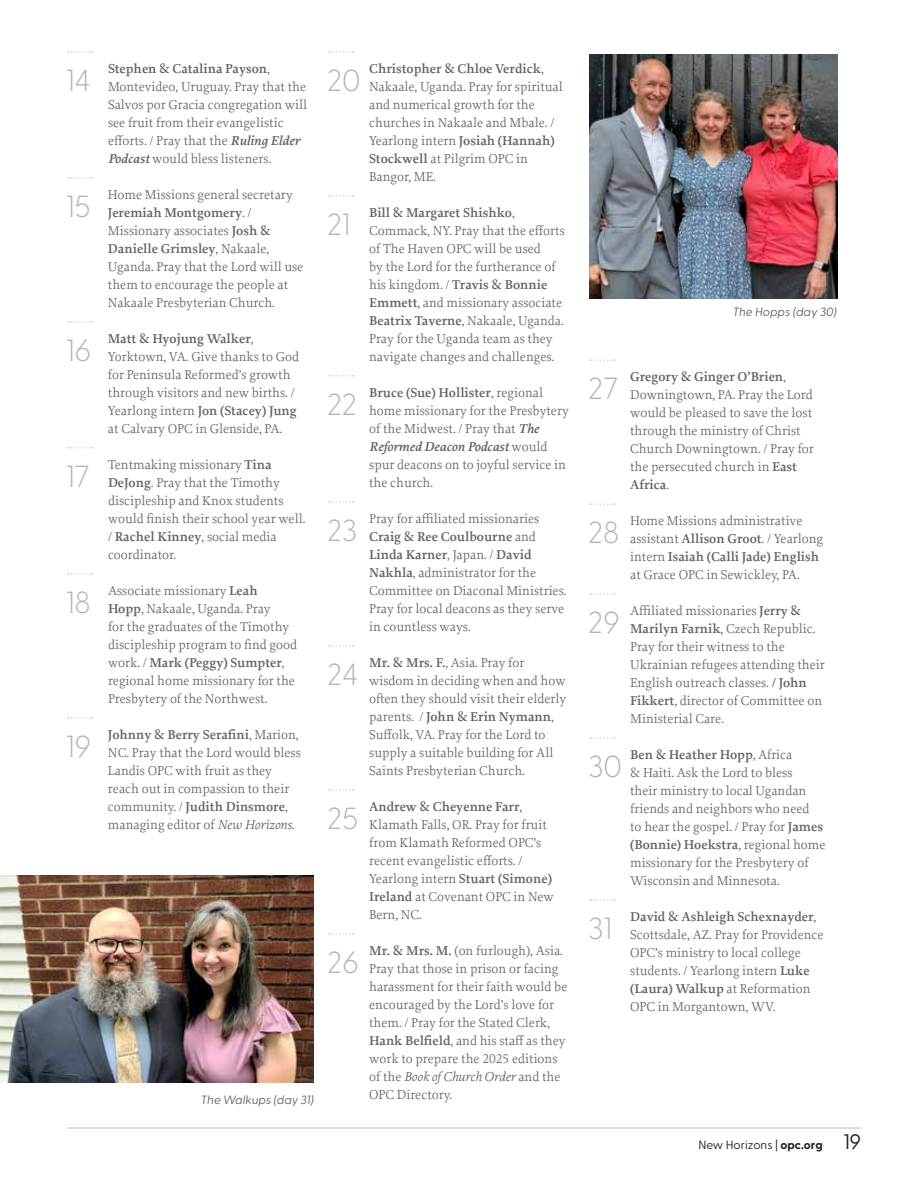
<style>
.page{position:relative;width:918px;height:1188px;background:#fff}
.page>*{position:absolute;margin:0;border:0;box-sizing:border-box;transform-origin:0 0}
.t1{font:200 30.45px "Greycliff CF";color:#b2b4b6}
.t2{font:13.5px/18px "Proforma";color:#636466}
.t3{font:italic 12px "Greycliff CF";color:#636466}
.t4{font:12px "Greycliff CF";color:#231f20}
.s1{font-weight:600}
.s2{font-weight:600;font-style:italic}
.s3{font-style:italic}
.s4{font-weight:700}
.s5{font-size:21px}
</style>
<div class="page">
<hr style="left:68px;top:1128px;width:793px;height:1px;background:#bcbec0">
<img style="left:590px;top:55px;width:247px;height:243px">
<svg style="left:68px;top:51px;width:25px;height:1px"></svg>
<svg style="left:68px;top:177px;width:25px;height:1px"></svg>
<svg style="left:68px;top:321px;width:25px;height:1px"></svg>
<svg style="left:68px;top:447px;width:25px;height:1px"></svg>
<svg style="left:68px;top:573px;width:25px;height:1px"></svg>
<svg style="left:68px;top:717px;width:25px;height:1px"></svg>
<svg style="left:329px;top:51px;width:25px;height:1px"></svg>
<svg style="left:329px;top:195px;width:25px;height:1px"></svg>
<svg style="left:329px;top:375px;width:25px;height:1px"></svg>
<svg style="left:329px;top:501px;width:25px;height:1px"></svg>
<svg style="left:329px;top:645px;width:25px;height:1px"></svg>
<svg style="left:329px;top:789px;width:25px;height:1px"></svg>
<svg style="left:329px;top:933px;width:25px;height:1px"></svg>
<img style="left:0;top:876px;width:314px;height:207px">
<svg style="left:590px;top:360px;width:25px;height:1px"></svg>
<svg style="left:590px;top:504px;width:25px;height:1px"></svg>
<svg style="left:590px;top:594px;width:25px;height:1px"></svg>
<svg style="left:590px;top:738px;width:25px;height:1px"></svg>
<svg style="left:590px;top:900px;width:25px;height:1px"></svg>
<h1 class="t1" style="left:66px;top:57px;width:26px">14</h1>
<p class="t2" style="left:108px;top:59px;width:201px"><span class="s1">Stephen &amp; Catalina Payson</span>, Montevideo, Uruguay. Pray that the Salvos por Gracia congregation will see fruit from their evangelistic efforts. / Pray that the <span class="s2">Ruling Elder Podcast</span> would bless listeners.</p>
<h1 class="t1" style="left:66px;top:183px;width:26px">15</h1>
<p class="t2" style="left:108px;top:185px;width:197px">Home Missions general secretary<br><span class="s1">Jeremiah Montgomery</span>. /<br>Missionary associates <span class="s1">Josh &amp;<br>Danielle Grimsley</span>, Nakaale,<br>Uganda. Pray that the Lord will use them to encourage the people at<br>Nakaale Presbyterian Church.</p>
<h1 class="t1" style="left:66px;top:327px;width:27px">16</h1>
<p class="t2" style="left:108px;top:329px;width:193px"><span class="s1">Matt &amp; Hyojung Walker</span>,<br>Yorktown, VA. Give thanks to God for Peninsula Reformed’s growth through visitors and new births. /<br>Yearlong intern <span class="s1">Jon (Stacey) Jung </span>at Calvary OPC in Glenside, PA.</p>
<h1 class="t1" style="left:66px;top:453px;width:25px">17</h1>
<p class="t2" style="left:108px;top:455px;width:199px">Tentmaking missionary <span class="s1">Tina<br>DeJong</span>. Pray that the Timothy discipleship and Knox students would finish their school year well. / <span class="s1">Rachel Kinney</span>, social media coordinator.</p>
<h1 class="t1" style="left:66px;top:579px;width:26px">18</h1>
<p class="t2" style="left:108px;top:581px;width:191px">Associate missionary <span class="s1">Leah<br>Hopp</span>, Nakaale, Uganda. Pray<br>for the graduates of the Timothy discipleship program to find good work. / <span class="s1">Mark (Peggy) Sumpter</span>, regional home missionary for the<br>Presbytery of the Northwest.</p>
<h1 class="t1" style="left:66px;top:723px;width:27px">19</h1>
<p class="t2" style="left:108px;top:725px;width:194px"><span class="s1">Johnny &amp; Berry Serafini</span>, Marion,<br>NC. Pray that the Lord would bless<br>Landis OPC with fruit as they reach out in compassion to their community. / <span class="s1">Judith Dinsmore</span>, managing editor of <span class="s3">New Horizons</span>.</p>
<p class="t3" style="left:201px;top:1091px;width:114px">The Walkups (day 31)</p>
<h1 class="t1" style="left:327px;top:57px;width:35px">20</h1>
<p class="t2" style="left:369px;top:59px;width:195px"><span class="s1">Christopher &amp; Chloe Verdick</span>,<br>Nakaale, Uganda. Pray for spiritual and numerical growth for the churches in Nakaale and Mbale. /<br>Yearlong intern <span class="s1">Josiah (Hannah)<br>Stockwell</span> at Pilgrim OPC in<br>Bangor, ME.</p>
<h1 class="t1" style="left:327px;top:201px;width:24px">21</h1>
<p class="t2" style="left:369px;top:203px;width:197px"><span class="s1">Bill &amp; Margaret Shishko</span>,<br>Commack, NY. Pray that the efforts of The Haven OPC will be used<br>by the Lord for the furtherance of his kingdom. / <span class="s1">Travis &amp; Bonnie<br>Emmett</span>, and missionary associate<br><span class="s1">Beatrix Taverne</span>, Nakaale, Uganda.<br>Pray for the Uganda team as they navigate changes and challenges.</p>
<h1 class="t1" style="left:327px;top:381px;width:31px">22</h1>
<p class="t2" style="left:369px;top:383px;width:201px"><span class="s1">Bruce (Sue) Hollister</span>, regional home missionary for the Presbytery of the Midwest. / Pray that <span class="s2">The<br>Reformed Deacon Podcast</span> would spur deacons on to joyful service in the church.</p>
<h1 class="t1" style="left:327px;top:507px;width:32px">23</h1>
<p class="t2" style="left:369px;top:509px;width:199px">Pray for affiliated missionaries<br><span class="s1">Craig &amp; Ree Coulbourne</span> and<br><span class="s1">Linda Karner</span>, Japan. / <span class="s1">David<br>Nakhla</span>, administrator for the<br>Committee on Diaconal Ministries.<br>Pray for local deacons as they serve in countless ways.</p>
<h1 class="t1" style="left:327px;top:651px;width:33px">24</h1>
<p class="t2" style="left:369px;top:653px;width:199px"><span class="s1">Mr. &amp; Mrs. F.</span>, Asia. Pray for wisdom in deciding when and how often they should visit their elderly parents. / <span class="s1">John &amp; Erin Nymann</span>,<br>Suffolk, VA. Pray for the Lord to supply a suitable building for All<br>Saints Presbyterian Church.</p>
<h1 class="t1" style="left:327px;top:795px;width:33px">25</h1>
<p class="t2" style="left:369px;top:797px;width:186px"><span class="s1">Andrew &amp; Cheyenne Farr</span>,<br>Klamath Falls, OR. Pray for fruit from Klamath Reformed OPC’s recent evangelistic efforts. /<br>Yearlong intern <span class="s1">Stuart (Simone)<br>Ireland</span> at Covenant OPC in New<br>Bern, NC.</p>
<h1 class="t1" style="left:327px;top:939px;width:33px">26</h1>
<p class="t2" style="left:369px;top:941px;width:200px"><span class="s1">Mr. &amp; Mrs. M.</span> (on furlough), Asia.<br>Pray that those in prison or facing harassment for their faith would be encouraged by the Lord’s love for them. / Pray for the Stated Clerk,<br><span class="s1">Hank Belfield</span>, and his staff as they work to prepare the 2025 editions of the <span class="s3">Book of Church Order</span> and the<br>OPC Directory.</p>
<p class="t3" style="left:733px;top:303px;width:106px">The Hopps (day 30)</p>
<h1 class="t1" style="left:588px;top:366px;width:31px">27</h1>
<p class="t2" style="left:630px;top:367px;width:185px"><span class="s1">Gregory &amp; Ginger O’Brien</span>,<br>Downingtown, PA. Pray the Lord would be pleased to save the lost through the ministry of Christ<br>Church Downingtown. / Pray for the persecuted church in <span class="s1">East<br>Africa</span>.</p>
<h1 class="t1" style="left:588px;top:510px;width:33px">28</h1>
<p class="t2" style="left:630px;top:511px;width:195px">Home Missions administrative assistant <span class="s1">Allison Groot</span>. / Yearlong intern <span class="s1">Isaiah (Calli Jade) English </span>at Grace OPC in Sewickley, PA.</p>
<h1 class="t1" style="left:588px;top:600px;width:33px">29</h1>
<p class="t2" style="left:630px;top:601px;width:196px">Affiliated missionaries <span class="s1">Jerry &amp;<br>Marilyn Farnik</span>, Czech Republic.<br>Pray for their witness to the<br>Ukrainian refugees attending their<br>English outreach classes. <span class="s4">/</span> <span class="s1">John<br>Fikkert</span>, director of Committee on<br>Ministerial Care.</p>
<h1 class="t1" style="left:588px;top:744px;width:35px">30</h1>
<p class="t2" style="left:630px;top:745px;width:197px"><span class="s1">Ben &amp; Heather Hopp</span>, Africa<br>&amp; Haiti. Ask the Lord to bless<br>their ministry to local Ugandan friends and neighbors who need<br>to hear the gospel. / Pray for <span class="s1">James (Bonnie) Hoekstra</span>, regional home missionary for the Presbytery of<br>Wisconsin and Minnesota.</p>
<h1 class="t1" style="left:588px;top:906px;width:25px">31</h1>
<p class="t2" style="left:630px;top:907px;width:195px"><span class="s1">David &amp; Ashleigh Schexnayder</span>,<br>Scottsdale, AZ. Pray for Providence<br>OPC’s ministry to local college students. / Yearlong intern <span class="s1">Luke (Laura) Walkup</span> at Reformation<br>OPC in Morgantown, WV.</p>
<p class="t4" style="left:698px;top:1135px;width:164px">New Horizons | <span class="s4">opc.org</span> <span class="s5">19</span></p>
</div>
